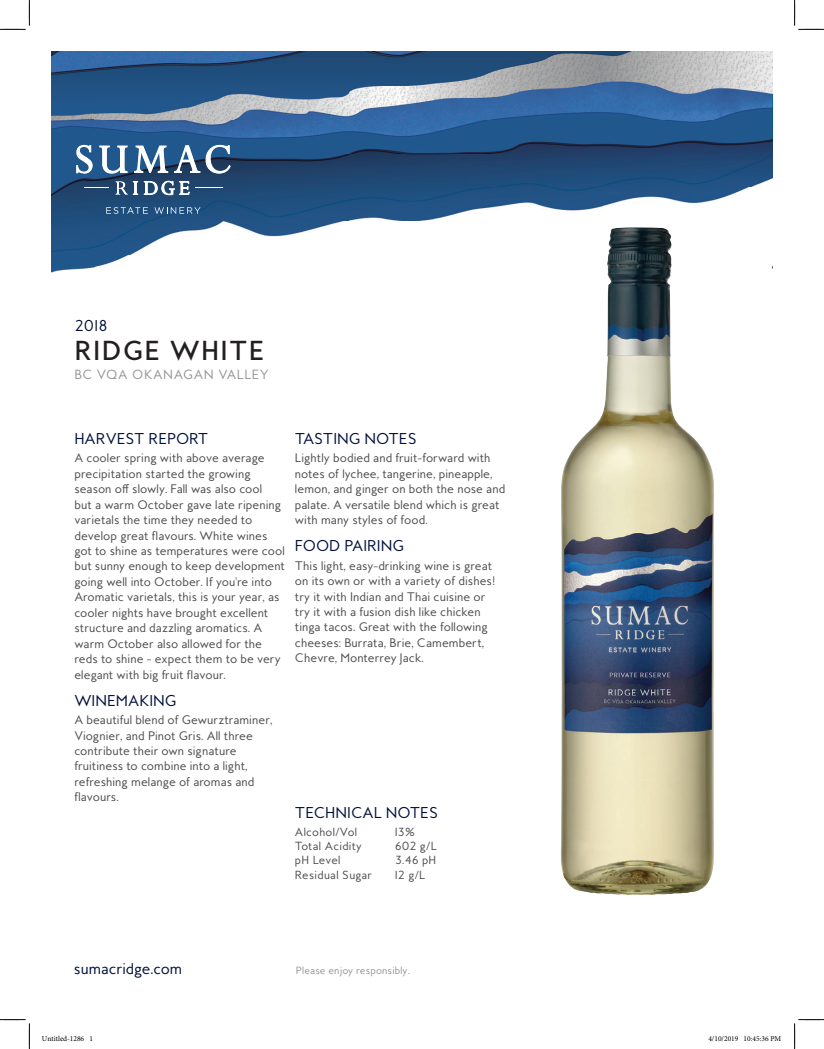
<style>
.page{position:relative;width:824px;height:1049px;background:#fff}
.page>*{position:absolute;margin:0;border:0;box-sizing:border-box;transform-origin:0 0}
.t1{font:500 25px "MB Empire";letter-spacing:.05em;color:#231f20}
.t2{font:14.25px "MB Empire";color:#00103b}
.t3{font:12.12px "MB Empire";letter-spacing:.05em;color:#939598}
.t4{font:11.25px/15.4px "MB Empire";letter-spacing:.005em;color:#4b4c4d}
.t5{font:10.75px/14.2px "MB Empire";letter-spacing:.03em;color:#4b4c4d}
.t6{font:9.5px "MB Empire";letter-spacing:.01em;color:#939598}
.t7{font:7.5px "Minion Pro";color:#000}
</style>
<div class="page">
<img style="left:52px;top:52px;width:720px;height:221px">
<svg style="left:76px;top:145px;width:17px;height:29px"></svg>
<svg style="left:99px;top:145px;width:132px;height:29px"></svg>
<svg style="left:116px;top:181px;width:22px;height:13px"></svg>
<svg style="left:144px;top:181px;width:45px;height:14px"></svg>
<svg style="left:195px;top:188px;width:27px;height:1px"></svg>
<svg style="left:84px;top:188px;width:25px;height:1px"></svg>
<svg style="left:106px;top:207px;width:42px;height:7px"></svg>
<svg style="left:154px;top:207px;width:46px;height:7px"></svg>
<img style="left:560px;top:227px;width:155px;height:668px">
<svg style="left:0;top:0;width:30px;height:30px"></svg>
<svg style="left:0;top:1019px;width:30px;height:30px"></svg>
<svg style="left:794px;top:0;width:30px;height:30px"></svg>
<svg style="left:794px;top:1019px;width:30px;height:30px"></svg>
<p class="t2" style="left:74px;top:316px;width:35px">2018</p>
<h1 class="t1" style="left:74px;top:334px;width:192px">RIDGE WHITE</h1>
<p class="t3" style="left:74px;top:367px;width:196px">BC VQA OKANAGAN VALLEY</p>
<p class="t2" style="left:74px;top:429px;width:135px">HARVEST REPORT</p>
<p class="t4" style="left:74px;top:450px;width:212px">A cooler spring with above average precipitation started the growing season off slowly. Fall was also cool<br>but a warm October gave late ripening varietals the time they needed to develop great flavours. White wines got to shine as temperatures were cool but sunny enough to keep development going well into October. If you're into Aromatic varietals, this is your year, as cooler nights have brought excellent structure and dazzling aromatics. A warm October also allowed for the reds to shine - expect them to be very elegant with big fruit flavour.</p>
<p class="t2" style="left:74px;top:691px;width:104px">WINEMAKING</p>
<p class="t4" style="left:74px;top:712px;width:200px">A beautiful blend of Gewurztraminer,<br>Viognier, and Pinot Gris. All three contribute their own signature fruitiness to combine into a light, refreshing melange of aromas and flavours.</p>
<p class="t2" style="left:295px;top:429px;width:123px">TASTING NOTES</p>
<p class="t4" style="left:295px;top:450px;width:212px">Lightly bodied and fruit-forward with notes of lychee, tangerine, pineapple, lemon, and ginger on both the nose and palate. A versatile blend which is great with many styles of food.</p>
<p class="t2" style="left:295px;top:537px;width:111px">FOOD PAIRING</p>
<p class="t4" style="left:295px;top:558px;width:202px">This light, easy-drinking wine is great on its own or with a variety of dishes! try it with Indian and Thai cuisine or try it with a fusion dish like chicken tinga tacos. Great with the following cheeses: Burrata, Brie, Camembert, Chevre, Monterrey Jack.</p>
<p class="t2" style="left:295px;top:803px;width:145px">TECHNICAL NOTES</p>
<p class="t5" style="left:295px;top:824px;width:79px">Alcohol/Vol<br>Total Acidity pH Level<br>Residual Sugar</p>
<p class="t5" style="left:395px;top:824px;width:43px">13%<br>602 g/L<br>3.46 pH<br>12 g/L</p>
<p class="t2" style="left:74px;top:959px;width:110px">sumacridge.com</p>
<p class="t6" style="left:296px;top:964px;width:115px">Please enjoy responsibly.</p>
<p class="t7" style="left:42px;top:1034px;width:53px">Untitled-1286 1</p>
<p class="t7" style="left:708px;top:1034px;width:74px">4/10/2019 10:45:36 PM</p>
</div>
